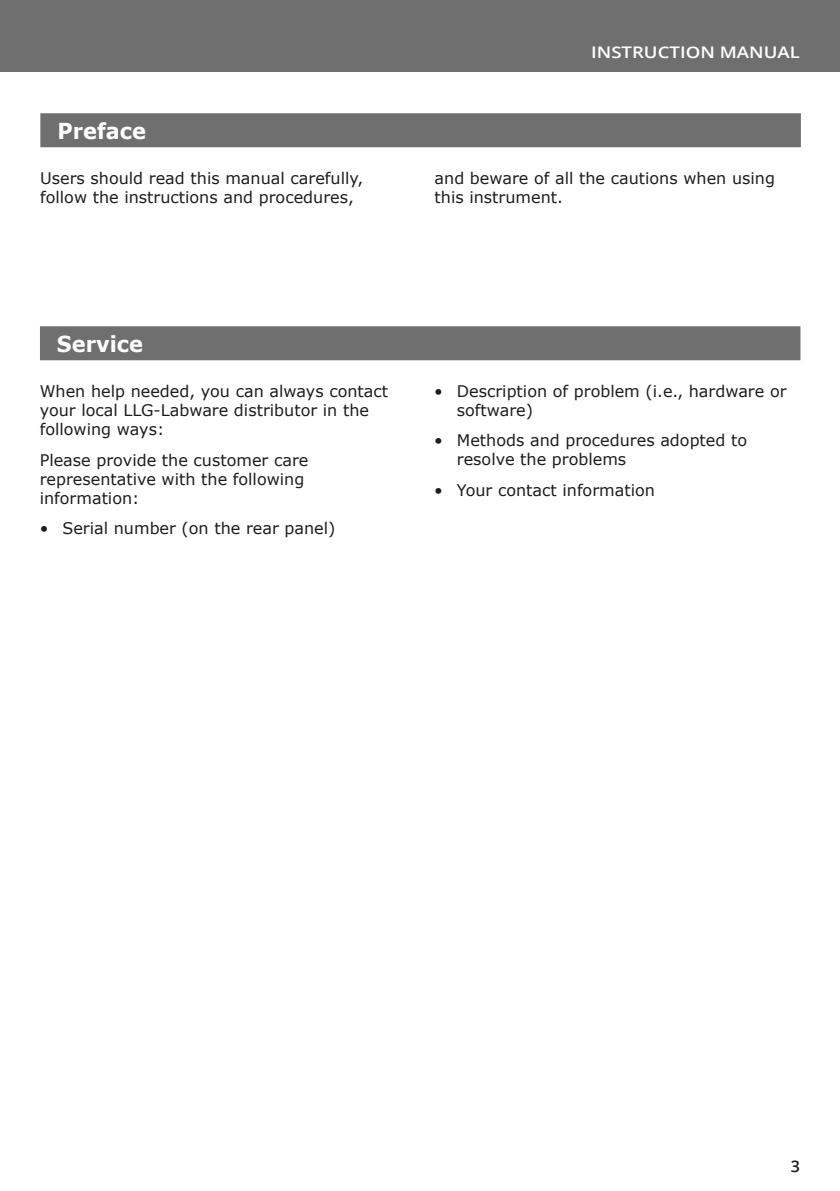
<style>
.page{position:relative;width:840px;height:1191px;background:#fff}
.page>*{position:absolute;margin:0;border:0;box-sizing:border-box;transform-origin:0 0}
.t1{font:700 22px "Verdana";color:#fff;scale:.95 1}
.t2{font:16px/19px "Verdana";color:#1d1d1b}
.t3{font:600 16px "Open Sans";color:#fff;scale:1.16 1}
.t4{font:600 16px "Open Sans";color:#1d1d1b}
</style>
<div class="page">
<div style="left:0;top:0;width:839px;height:72px;background:#706f6f"></div>
<div style="left:40px;top:113px;width:760px;height:34px;background:#706f6f"></div>
<div style="left:40px;top:326px;width:760px;height:34px;background:#706f6f"></div>
<p class="t3" style="left:590px;top:41px;width:181px">INSTRUCTION MANUAL</p>
<h1 class="t1" style="left:57px;top:115px;width:95px">Preface</h1>
<p class="t2" style="left:40px;top:169px;width:324px">Users should read this manual carefully, follow the instructions and procedures,</p>
<p class="t2" style="left:434px;top:169px;width:342px">and beware of all the cautions when using this instrument.</p>
<h1 class="t1" style="left:57px;top:328px;width:92px">Service</h1>
<p class="t2" style="left:40px;top:382px;width:350px">When help needed, you can always contact your local LLG-Labware distributor in the following ways:</p>
<p class="t2" style="left:40px;top:450px;width:270px">Please provide the customer care representative with the following information:</p>
<p class="t2" style="left:40px;top:518px;width:297px">• Serial number (on the rear panel)</p>
<p class="t2" style="left:456px;top:382px;width:331px;text-indent:-23px">• Description of problem (i.e., hardware or software)</p>
<p class="t2" style="left:456px;top:431px;width:291px;text-indent:-23px">• Methods and procedures adopted to resolve the problems</p>
<p class="t2" style="left:434px;top:480px;width:222px">• Your contact information</p>
<p class="t4" style="left:790px;top:1155px;width:11px">3</p>
</div>
